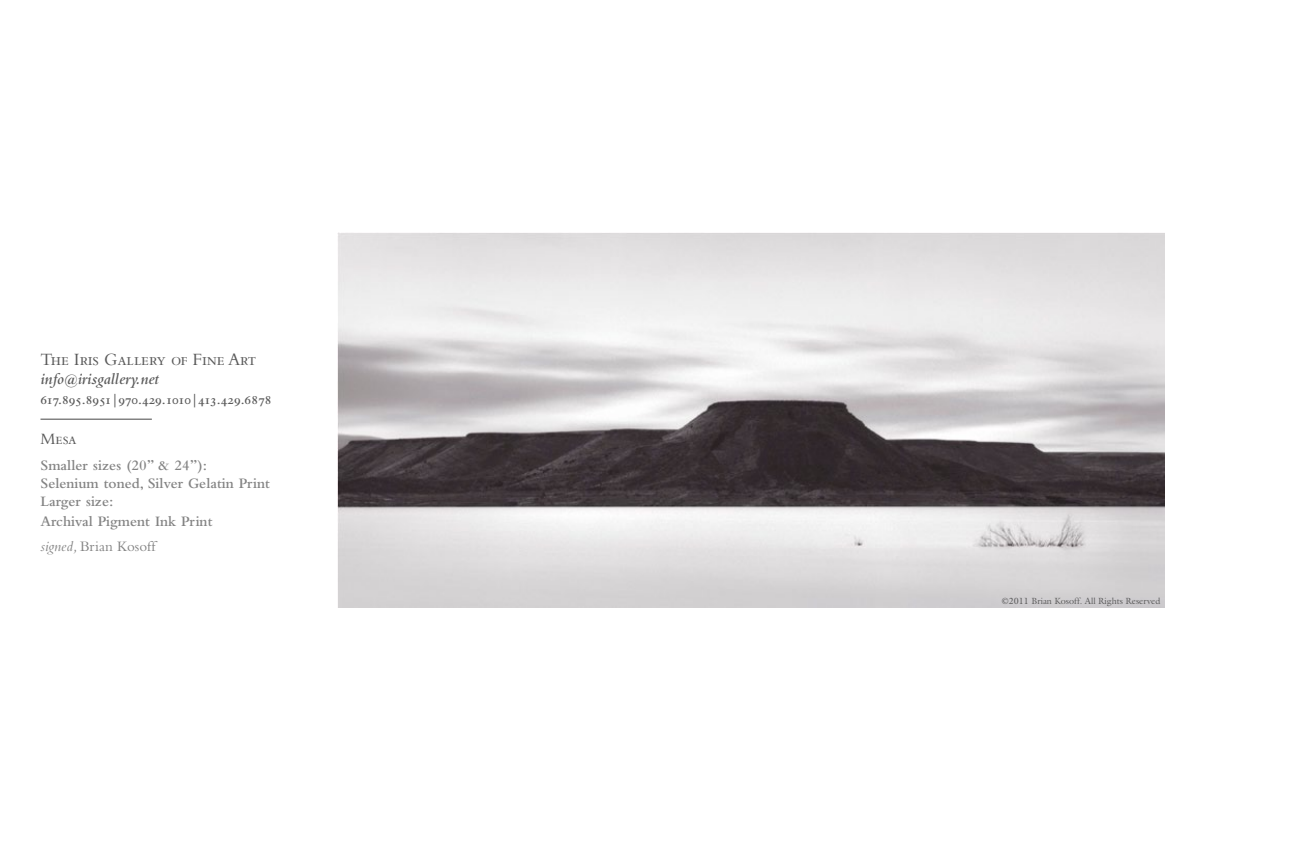
<style>
.page{position:relative;width:1296px;height:857px;background:#fff}
.page>*{position:absolute;margin:0;border:0;box-sizing:border-box;transform-origin:0 0}
.t1{font:18px "Bembo SC";color:#5a5a5a}
.t2{font:italic 600 16.5px "Bembo";color:#5a5a5a}
.t3{font:16.5px "Bembo SC";color:#5a5a5a}
.t4{font:600 15px/18px "Bembo";color:#838383}
.t5{font:13.5px "Bembo Semibold Os F";color:#5a5a5a}
.t6{font:9px "Galliard";color:#5a5a5a}
.s1{font-weight:400;font-style:italic}
.s2{font-weight:400}
</style>
<div class="page">
<hr style="left:40px;top:418px;width:112px;height:1px;background:#5a5a5a">
<img style="left:338px;top:233px;width:827px;height:374px">
<p class="t1" style="left:40px;top:349px;width:217px">The Iris Gallery of Fine Art</p>
<p class="t2" style="left:40px;top:370px;width:120px">info@irisgallery.net</p>
<p class="t5" style="left:40px;top:392px;width:232px">617.895.8951|970.429.1010|413.429.6878</p>
<p class="t3" style="left:40px;top:430px;width:38px">Mesa</p>
<p class="t4" style="left:40px;top:456px;width:231px">Smaller sizes (20” &amp; 24”):<br>Selenium toned, Silver Gelatin Print<br>Larger size:</p>
<p class="t4" style="left:40px;top:508px;width:173px;line-height:25.5px">Archival Pigment Ink Print <span class="s1">signed,</span> <span class="s2">Brian Kosoff</span></p>
<p class="t6" style="left:1002px;top:595px;width:160px">©2011 Brian Kosoff. All Rights Reserved</p>
</div>
